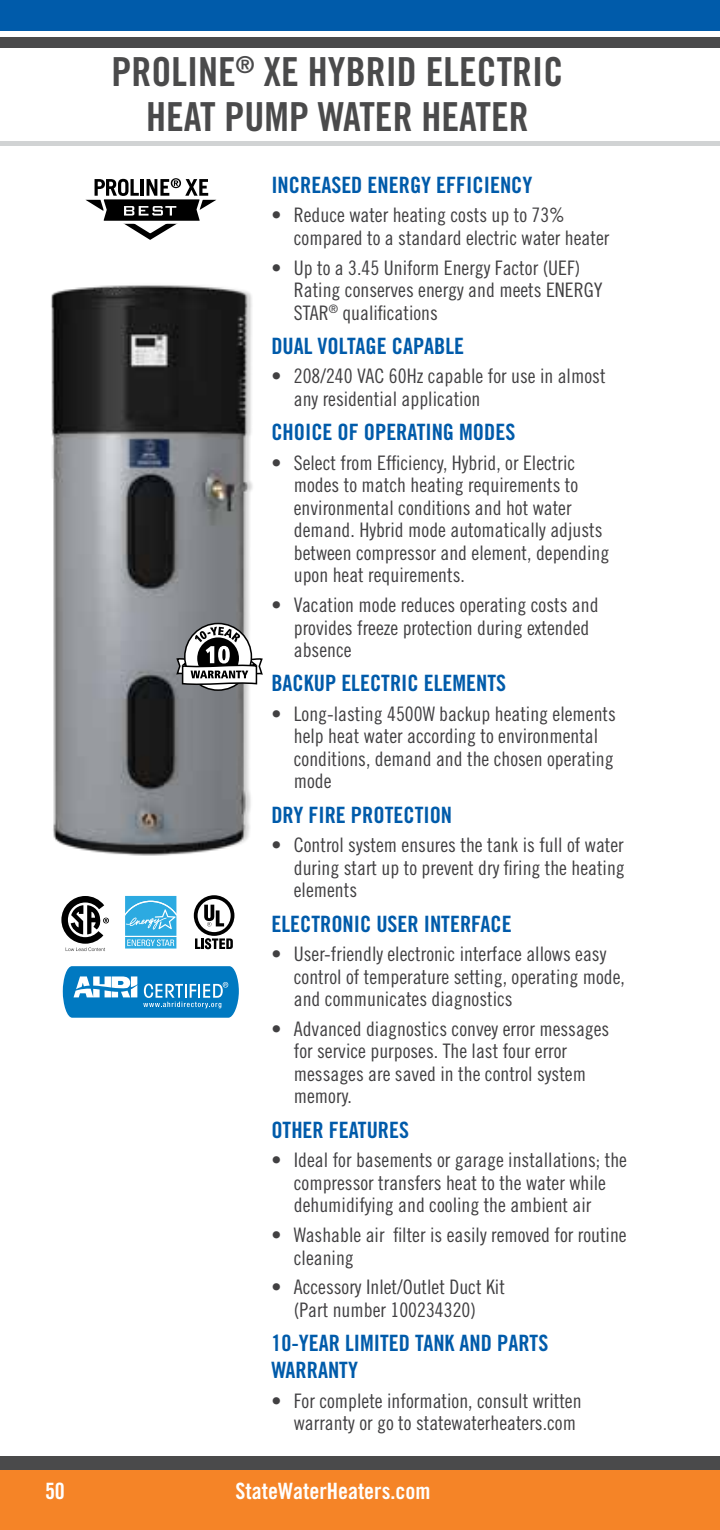
<style>
.page{position:relative;width:720px;height:1530px;background:#fff}
.page>*{position:absolute;margin:0;border:0;box-sizing:border-box;transform-origin:0 0}
.t1{font:40px/45px "Trade Gothic LT Std Bd Cn 20";color:#4a4a4b;text-align:center}
.t2{font:22.5px/27px "Trade Gothic LT Std Bd Cn 20";color:#005baa}
.t3{font:22.5px "Trade Gothic LT Std Bd Cn 20";color:#fff}
.t4{font:20px/22.5px "Trade Gothic LT Std Cn 18";color:#414042}
</style>
<div class="page">
<div style="left:0;top:1470px;width:720px;height:60px;background:#f58427"></div>
<div style="left:0;top:1456px;width:720px;height:14px;background:#4a4a4b"></div>
<div style="left:0;top:37px;width:720px;height:10px;background:#4a4a4b"></div>
<div style="left:0;top:0;width:720px;height:31px;background:#005baa"></div>
<hr style="left:0;top:141px;width:720px;height:4px;background:#d1d3d4">
<img style="left:51px;top:285px;width:202px;height:571px">
<svg style="left:62px;top:966px;width:177px;height:52px;background:#3092cc"></svg>
<svg style="left:61px;top:896px;width:48px;height:55px"></svg>
<div style="left:124px;top:895px;width:54px;height:42px;background:#f2fafd"></div>
<svg style="left:124px;top:896px;width:54px;height:53px;background:#59bce7"></svg>
<div style="left:184px;top:623px;width:68px;height:68px;border:2px solid #000;border-radius:50%"></div>
<svg style="left:175px;top:627px;width:88px;height:59px"></svg>
<svg style="left:85px;top:178px;width:131px;height:62px"></svg>
<svg style="left:194px;top:895px;width:40px;height:54px"></svg>
<h1 class="t1" style="left:112px;top:49px;width:453px">PROLINE<sup>®</sup> XE HYBRID ELECTRIC<br>HEAT PUMP WATER HEATER</h1>
<p class="t2" style="left:271px;top:171px;width:263px">INCREASED ENERGY EFFICIENCY</p>
<p class="t4" style="left:294px;top:204px;width:317px;text-indent:-22px">• Reduce water heating costs up to 73% compared to a standard electric water heater</p>
<p class="t4" style="left:294px;top:256px;width:310px;text-indent:-22px">• Up to a 3.45 Uniform Energy Factor (UEF)<br>Rating conserves energy and meets ENERGY<br>STAR<sup>®</sup> qualifications</p>
<p class="t2" style="left:271px;top:332px;width:194px">DUAL VOLTAGE CAPABLE</p>
<p class="t4" style="left:294px;top:365px;width:313px;text-indent:-22px">• 208/240 VAC 60Hz capable for use in almost any residential application</p>
<p class="t2" style="left:271px;top:418px;width:246px">CHOICE OF OPERATING MODES</p>
<p class="t4" style="left:294px;top:451px;width:317px;text-indent:-22px">• Select from Efficiency, Hybrid, or Electric modes to match heating requirements to environmental conditions and hot water demand. Hybrid mode automatically adjusts between compressor and element, depending upon heat requirements.</p>
<p class="t4" style="left:294px;top:593px;width:306px;text-indent:-22px">• Vacation mode reduces operating costs and provides freeze protection during extended absence</p>
<p class="t2" style="left:271px;top:670px;width:236px">BACKUP ELECTRIC ELEMENTS</p>
<p class="t4" style="left:294px;top:702px;width:324px;text-indent:-22px">• Long-lasting 4500W backup heating elements help heat water according to environmental conditions, demand and the chosen operating mode</p>
<p class="t2" style="left:271px;top:801px;width:182px">DRY FIRE PROTECTION</p>
<p class="t4" style="left:294px;top:834px;width:332px;text-align:justify;text-indent:-22px">• Control system ensures the tank is full of water during start up to prevent dry firing the heating elements</p>
<p class="t2" style="left:271px;top:910px;width:242px">ELECTRONIC USER INTERFACE</p>
<p class="t4" style="left:294px;top:943px;width:333px;text-indent:-22px">• User-friendly electronic interface allows easy control of temperature setting, operating mode, and communicates diagnostics</p>
<p class="t4" style="left:294px;top:1017px;width:317px;text-indent:-22px">• Advanced diagnostics convey error messages for service purposes. The last four error messages are saved in the control system memory.</p>
<p class="t2" style="left:271px;top:1116px;width:139px">OTHER FEATURES</p>
<p class="t4" style="left:294px;top:1149px;width:335px;text-indent:-22px">• Ideal for basements or garage installations; the compressor transfers heat to the water while dehumidifying and cooling the ambient air</p>
<p class="t4" style="left:294px;top:1223px;width:334px;text-indent:-22px">• Washable air filter is easily removed for routine cleaning</p>
<p class="t4" style="left:271px;top:1276px;width:235px;text-align:center">• Accessory Inlet/Outlet Duct Kit (Part number 100234320)</p>
<p class="t2" style="left:271px;top:1329px;width:278px">10-YEAR LIMITED TANK AND PARTS<br>WARRANTY</p>
<p class="t4" style="left:271px;top:1389px;width:312px;text-align:right">• For complete information, consult written warranty or go to statewaterheaters.com</p>
<p class="t3" style="left:45px;top:1477px;width:21px">50</p>
<p class="t3" style="left:236px;top:1477px;width:196px">StateWaterHeaters.com</p>
</div>
